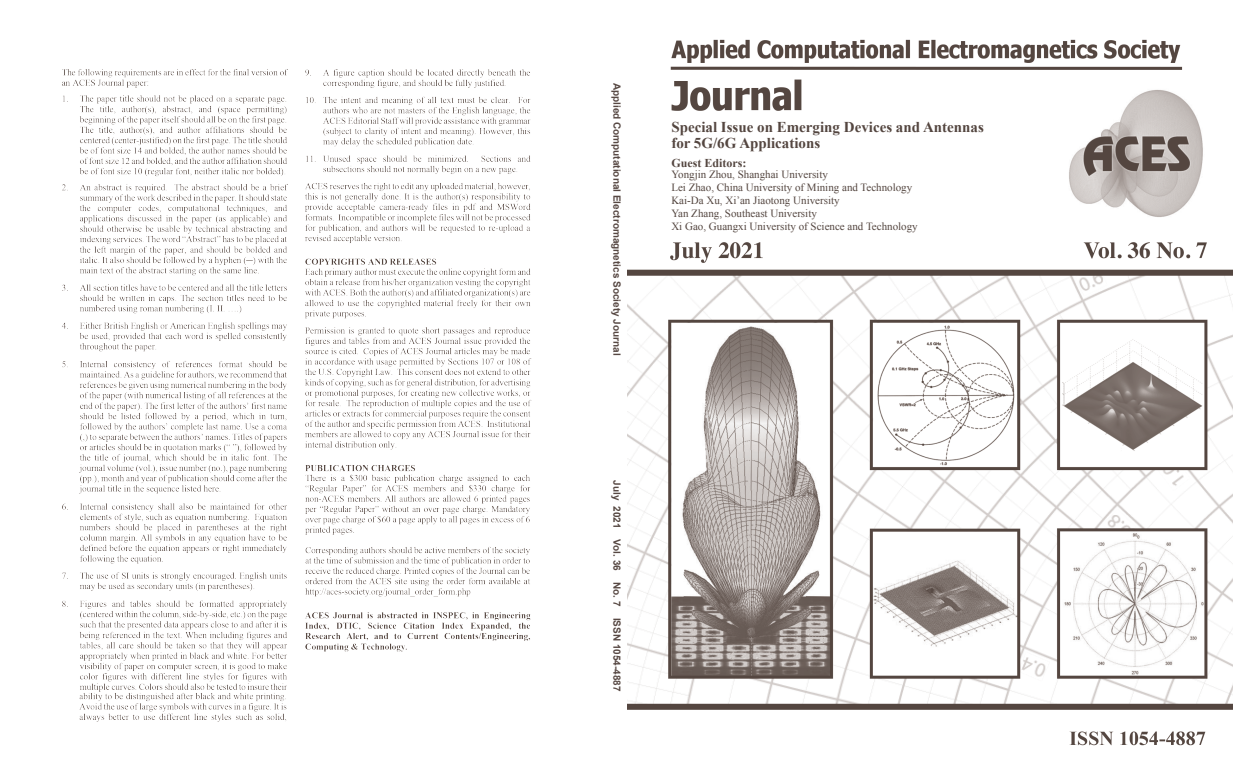
<style>
.page{position:relative;width:1233px;height:774px;background:#fff}
.page>*{position:absolute;margin:0;border:0;box-sizing:border-box;transform-origin:0 0}
.t1{font:700 15px/16px "Times New Roman";color:#544640}
.t2{font:700 12px "Times New Roman";color:#544640}
.t3{font:11px/13px "Times New Roman";color:#544640}
.t4{font:700 10px "Arial";color:#574843}
.s1{color:#544640}
</style>
<div class="page">
<img style="left:628px;top:39px;width:605px;height:707px">
<img style="left:62px;top:69px;width:470px;height:653px">
<p class="t4" style="left:623px;top:83px;width:274px;rotate:90deg">Applied Computational Electromagnetics Society Journal</p>
<p class="t4" style="left:623px;top:480px;width:212px;rotate:90deg">July <span class="s1">2021</span> Vol. 36 No. 7 ISSN 1054-4887</p>
<h1 class="t1" style="left:671px;top:119px;width:314px">Special Issue on Emerging Devices and Antennas for 5G/6G Applications</h1>
<p class="t2" style="left:671px;top:155px;width:76px">Guest Editors:</p>
<p class="t3" style="left:671px;top:168px;width:248px">Yongjin Zhou, Shanghai University<br>Lei Zhao, China University of Mining and Technology Kai-Da Xu, Xi’an Jiaotong University<br>Yan Zhang, Southeast University<br>Xi Gao, Guangxi University of Science and Technology</p>
</div>
